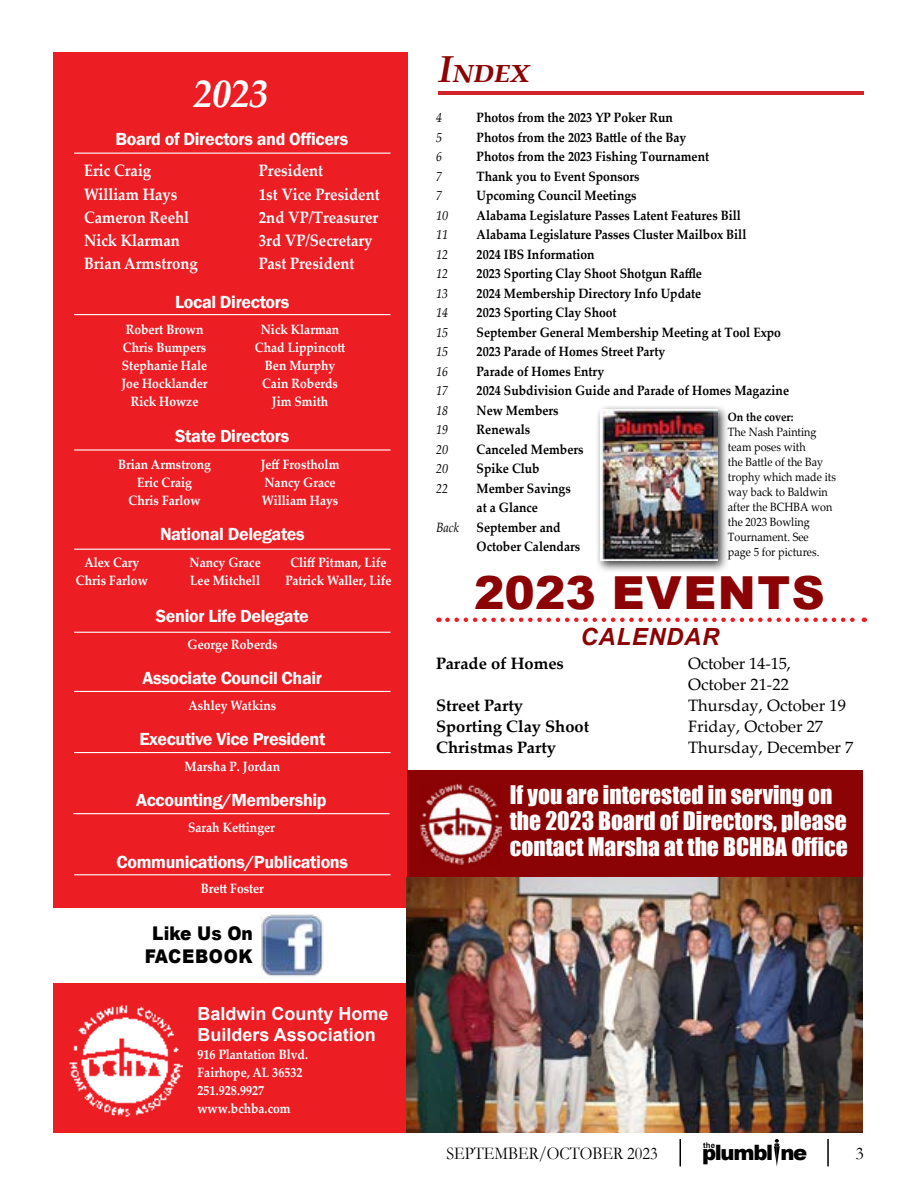
<style>
.page{position:relative;width:918px;height:1188px;background:#fff}
.page>*{position:absolute;margin:0;border:0;box-sizing:border-box;transform-origin:0 0}
.t1{font:900 45.6px "Arial";letter-spacing:.035em;color:#8b0304}
.t2{font:italic 700 39px "Palatino Linotype";color:#fff}
.t3{font:italic 700 37.5px "Palatino Linotype";color:#8b0304}
.t4{font:italic 700 23.7px "Arial";letter-spacing:.035em;color:#8b0304}
.t5{font:23.55px/26.4px "Impact";color:#fff}
.t6{font:900 21.15px "Arial";letter-spacing:-.06em;color:#000}
.t7{font:900 18.9px/22.6px "Arial";letter-spacing:.01em;color:#000;text-align:center;scale:.9 1}
.t8{font:600 18px "Franklin Gothic";letter-spacing:-.02em;color:#fff}
.t9{font:700 18px/21px "Arial";color:#fff}
.t10{font:18px "Garamond";color:#000;scale:.9 1}
.t11{font:18px "Garamond";color:#000}
.t12{font:700 16.5px/23.2px "Palatino Linotype";color:#fff;scale:.9 1}
.t13{font:16.5px/21px "Palatino Linotype";color:#000}
.t14{font:700 16.5px "Palatino Linotype";color:#000}
.t15{font:700 13.5px/19.5px "Palatino Linotype";color:#000;scale:.9 1}
.t16{font:700 13.5px/18px "Palatino Linotype";color:#fff;text-align:center;scale:.9 1}
.t17{font:italic 13.5px "Palatino Linotype";color:#000;scale:.9 1}
.t18{font:12px/15px "Palatino Linotype";color:#000;scale:.9 1}
.t19{font:700 12px "Palatino Linotype";color:#000;scale:.9 1}
.t20{font:700 7.8px "Arial";color:#000}
</style>
<div class="page">
<svg style="left:774px;top:1139px;width:6px;height:27px"></svg>
<svg style="left:680px;top:1139px;width:1px;height:27px"></svg>
<hr style="left:827px;top:1139px;width:2px;height:27px;background:#000">
<div style="left:54px;top:53px;width:354px;height:1080px;background:#ed1d24"></div>
<div style="left:43px;top:908px;width:366px;height:75px;background:#fff"></div>
<hr style="left:74px;top:314px;width:317px;height:1px;background:#fff">
<hr style="left:74px;top:449px;width:317px;height:2px;background:#fff">
<hr style="left:74px;top:549px;width:317px;height:1px;background:#fff">
<hr style="left:74px;top:632px;width:317px;height:1px;background:#fff">
<hr style="left:74px;top:691px;width:317px;height:1px;background:#fff">
<hr style="left:74px;top:752px;width:317px;height:1px;background:#fff">
<hr style="left:73px;top:813px;width:317px;height:1px;background:#fff">
<hr style="left:74px;top:874px;width:317px;height:1px;background:#fff">
<img style="left:69px;top:1005px;width:114px;height:112px">
<img style="left:260px;top:912px;width:64px;height:65px">
<hr style="left:74px;top:153px;width:317px;height:1px;background:#fff">
<div style="left:596px;top:405px;width:133px;height:168px;background:#000;opacity:.75"></div>
<img style="left:600px;top:409px;width:118px;height:152px">
<hr style="left:438px;top:91px;width:426px;height:3px;background:#d2232a">
<svg style="left:447px;top:618px;width:418px;height:4px"></svg>
<div style="left:408px;top:770px;width:455px;height:363px;background:#8b0304"></div>
<img style="left:420px;top:783px;width:81px;height:81px">
<img style="left:406px;top:878px;width:456px;height:255px">
<h2 class="t2" style="left:193px;top:66px;width:77px">2023</h2>
<h3 class="t8" style="left:115px;top:128px;width:234px">Board of Directors and Officers</h3>
<p class="t12" style="left:84px;top:159px;width:128px">Eric Craig<br>William Hays<br>Cameron Reehl<br>Nick Klarman<br>Brian Armstrong</p>
<p class="t12" style="left:259px;top:159px;width:136px">President<br>1st Vice President<br>2nd VP/Treasurer<br>3rd VP/Secretary<br>Past President</p>
<h3 class="t8" style="left:175px;top:291px;width:116px">Local Directors</h3>
<p class="t16" style="left:122px;top:320px;width:97px">Robert Brown<br>Chris Bumpers<br>Stephanie Hale<br>Joe Hocklander<br>Rick Howze</p>
<p class="t16" style="left:255px;top:320px;width:102px">Nick Klarman<br>Chad Lippincott<br>Ben Murphy<br>Cain Roberds<br>Jim Smith</p>
<h3 class="t8" style="left:175px;top:425px;width:116px">State Directors</h3>
<p class="t16" style="left:118px;top:455px;width:105px">Brian Armstrong<br>Eric Craig<br>Chris Farlow</p>
<p class="t16" style="left:261px;top:455px;width:89px;text-align:left">Jeff Frostholm<br>Nancy Grace<br>William Hays</p>
<h3 class="t8" style="left:160px;top:523px;width:146px">National Delegates</h3>
<p class="t16" style="left:76px;top:552px;width:81px">Alex Cary<br>Chris Farlow</p>
<p class="t16" style="left:190px;top:552px;width:81px;text-align:left">Nancy Grace<br>Lee Mitchell</p>
<p class="t16" style="left:285px;top:552px;width:120px">Cliff Pitman, Life<br>Patrick Waller, Life</p>
<h3 class="t8" style="left:156px;top:605px;width:155px">Senior Life Delegate</h3>
<p class="t16" style="left:188px;top:635px;width:102px">George Roberds</p>
<h3 class="t8" style="left:143px;top:667px;width:181px">Associate Council Chair</h3>
<p class="t16" style="left:188px;top:696px;width:99px">Ashley Watkins</p>
<h3 class="t8" style="left:139px;top:728px;width:188px">Executive Vice President</h3>
<p class="t16" style="left:185px;top:757px;width:108px">Marsha P. Jordan</p>
<h3 class="t8" style="left:136px;top:789px;width:192px">Accounting/Membership</h3>
<p class="t16" style="left:188px;top:818px;width:98px">Sarah Kettinger</p>
<h3 class="t8" style="left:117px;top:850px;width:233px">Communications/Publications</h3>
<p class="t16" style="left:201px;top:879px;width:72px">Brett Foster</p>
<h3 class="t7" style="left:145px;top:921px;width:122px">Like Us On<br>FACEBOOK</h3>
<h3 class="t9" style="left:198px;top:1003px;width:193px">Baldwin County Home<br>Builders Association</h3>
<p class="t16" style="left:198px;top:1045px;width:124px;text-align:left">916 Plantation Blvd.<br>Fairhope, AL 36532<br>251.928.9927 www.bchba.com</p>
<h3 class="t3" style="left:438px;top:42px;width:93px">Index</h3>
<p class="t17" style="left:436px;top:108px;width:8px">4</p>
<p class="t15" style="left:477px;top:107px;width:220px">Photos from the 2023 YP Poker Run</p>
<p class="t17" style="left:436px;top:127px;width:8px">5</p>
<p class="t15" style="left:477px;top:127px;width:235px">Photos from the 2023 Battle of the Bay</p>
<p class="t17" style="left:436px;top:147px;width:8px">6</p>
<p class="t15" style="left:477px;top:146px;width:260px">Photos from the 2023 Fishing Tournament</p>
<p class="t17" style="left:436px;top:166px;width:8px">7</p>
<p class="t15" style="left:477px;top:166px;width:183px">Thank you to Event Sponsors</p>
<p class="t17" style="left:436px;top:186px;width:8px">7</p>
<p class="t15" style="left:477px;top:185px;width:179px">Upcoming Council Meetings</p>
<p class="t17" style="left:436px;top:205px;width:15px">10</p>
<p class="t15" style="left:477px;top:205px;width:295px">Alabama Legislature Passes Latent Features Bill</p>
<p class="t17" style="left:436px;top:225px;width:15px">11</p>
<p class="t15" style="left:477px;top:224px;width:301px">Alabama Legislature Passes Cluster Mailbox Bill</p>
<p class="t17" style="left:436px;top:244px;width:15px">12</p>
<p class="t15" style="left:477px;top:244px;width:133px">2024 IBS Information</p>
<p class="t17" style="left:436px;top:264px;width:15px">12</p>
<p class="t15" style="left:477px;top:263px;width:252px">2023 Sporting Clay Shoot Shotgun Raffle</p>
<p class="t17" style="left:436px;top:283px;width:15px">13</p>
<p class="t15" style="left:477px;top:283px;width:251px">2024 Membership Directory Info Update</p>
<p class="t17" style="left:436px;top:303px;width:15px">14</p>
<p class="t15" style="left:477px;top:302px;width:157px">2023 Sporting Clay Shoot</p>
<p class="t17" style="left:436px;top:322px;width:15px">15</p>
<p class="t15" style="left:477px;top:322px;width:340px">September General Membership Meeting at Tool Expo</p>
<p class="t17" style="left:436px;top:342px;width:15px">15</p>
<p class="t15" style="left:477px;top:341px;width:211px">2023 Parade of Homes Street Party</p>
<p class="t17" style="left:436px;top:361px;width:15px">16</p>
<p class="t15" style="left:477px;top:361px;width:143px">Parade of Homes Entry</p>
<p class="t17" style="left:436px;top:381px;width:15px">17</p>
<p class="t15" style="left:477px;top:380px;width:349px">2024 Subdivision Guide and Parade of Homes Magazine</p>
<p class="t17" style="left:436px;top:400px;width:15px">18</p>
<p class="t15" style="left:477px;top:400px;width:93px">New Members</p>
<p class="t17" style="left:436px;top:420px;width:15px">19</p>
<p class="t15" style="left:477px;top:419px;width:61px">Renewals</p>
<p class="t17" style="left:436px;top:439px;width:15px">20</p>
<p class="t15" style="left:477px;top:439px;width:120px">Canceled Members</p>
<p class="t17" style="left:436px;top:459px;width:15px">20</p>
<p class="t15" style="left:477px;top:458px;width:72px">Spike Club</p>
<p class="t17" style="left:436px;top:478px;width:15px">22</p>
<p class="t15" style="left:477px;top:478px;width:106px">Member Savings at a Glance</p>
<p class="t17" style="left:436px;top:517px;width:27px">Back</p>
<p class="t15" style="left:477px;top:517px;width:117px">September and<br>October Calendars</p>
<p class="t19" style="left:728px;top:409px;width:74px">On the cover:</p>
<p class="t18" style="left:728px;top:424px;width:122px">The Nash Painting team poses with<br>the Battle of the Bay trophy which made its way back to Baldwin after the BCHBA won the 2023 Bowling<br>Tournament. See<br>page 5 for pictures.</p>
<h1 class="t1" style="left:474px;top:560px;width:352px">2023 EVENTS</h1>
<h3 class="t4" style="left:581px;top:621px;width:140px">CALENDAR</h3>
<p class="t14" style="left:436px;top:651px;width:129px">Parade of Homes</p>
<p class="t13" style="left:688px;top:652px;width:104px">October 14-15,<br>October 21-22</p>
<p class="t14" style="left:436px;top:693px;width:88px">Street Party</p>
<p class="t13" style="left:688px;top:694px;width:159px">Thursday, October 19</p>
<p class="t14" style="left:436px;top:714px;width:155px">Sporting Clay Shoot</p>
<p class="t13" style="left:688px;top:715px;width:137px">Friday, October 27</p>
<p class="t14" style="left:436px;top:735px;width:121px">Christmas Party</p>
<p class="t13" style="left:688px;top:736px;width:167px">Thursday, December 7</p>
<h3 class="t5" style="left:510px;top:781px;width:340px">If you are interested in serving on the 2023 Board of Directors, please contact Marsha at the BCHBA Office</h3>
<p class="t20" style="left:703px;top:1140px;width:13px">the</p>
<h3 class="t6" style="left:702px;top:1138px;width:107px">plumbl ne</h3>
<h3 class="t10" style="left:446px;top:1141px;width:236px">SEPTEMBER/OCTOBER 2023</h3>
<h3 class="t11" style="left:856px;top:1141px;width:10px">3</h3>
</div>
